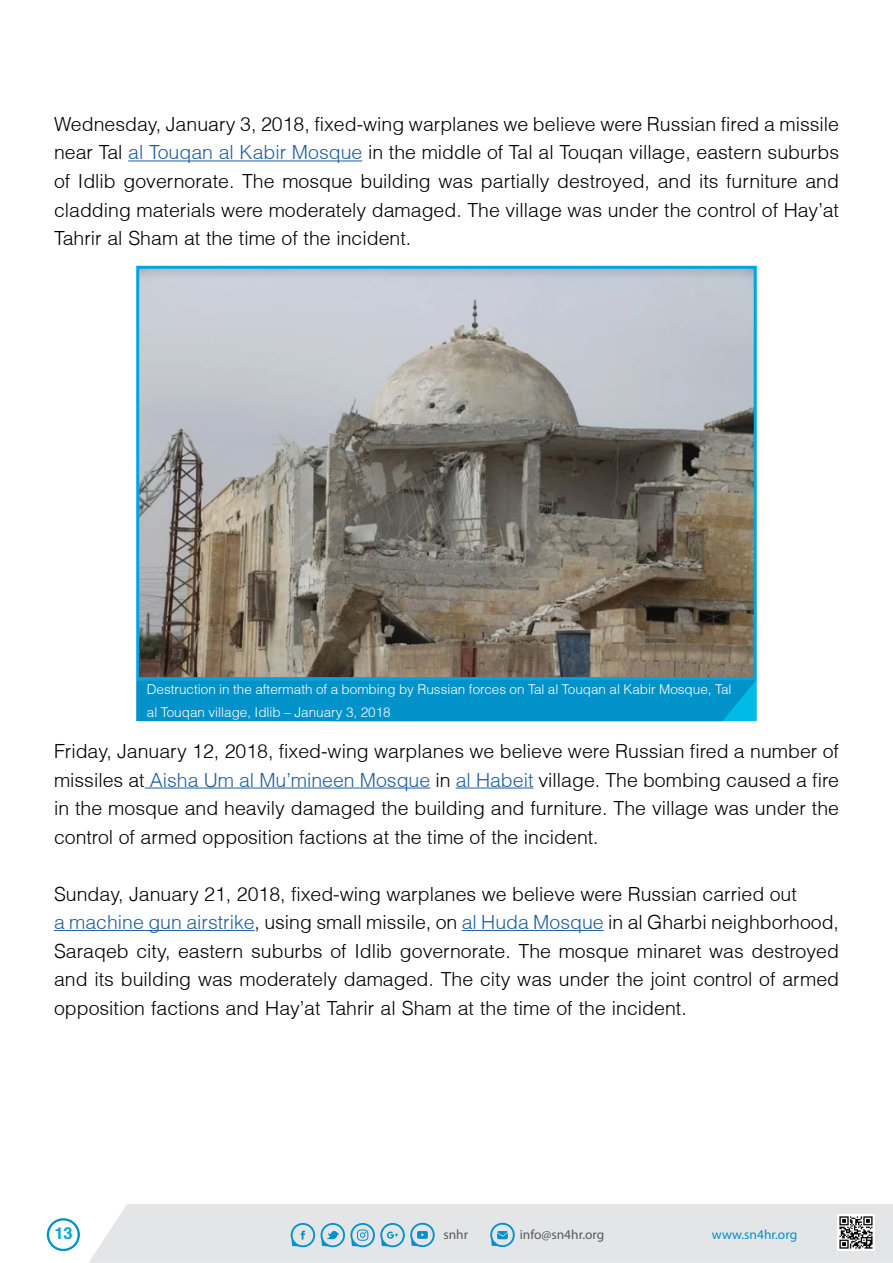
<style>
.page{position:relative;width:893px;height:1263px;background:#fff}
.page>*{position:absolute;margin:0;border:0;box-sizing:border-box;transform-origin:0 0}
.t1{font:300 19.5px/28.5px "Helvetica";color:#000;text-align:justify}
.t2{font:700 16.5px "Helvetica";color:#00a4e2}
.t3{font:300 13.5px/22.5px "Helvetica";color:#fff}
.t4{font:13.35px "Myriad Pro";color:#58595b}
.t5{font:13.35px "Myriad Pro";color:#0092c8}
.s1{color:#215e9e}
</style>
<div class="page">
<div style="left:89px;top:1204px;width:804px;height:59px;background:#e4e5e6"></div>
<svg style="left:291px;top:1223px;width:24px;height:24px"></svg>
<svg style="left:321px;top:1223px;width:114px;height:24px;background:#a1ccdd"></svg>
<svg style="left:490px;top:1223px;width:25px;height:24px"></svg>
<img style="left:837px;top:1214px;width:37px;height:37px">
<svg style="left:47px;top:1218px;width:33px;height:33px"></svg>
<hr style="left:128px;top:160px;width:234px;height:1px;background:#215e9e">
<hr style="left:145px;top:787px;width:285px;height:1px;background:#215e9e">
<hr style="left:456px;top:787px;width:77px;height:1px;background:#215e9e">
<hr style="left:54px;top:930px;width:201px;height:1px;background:#215e9e">
<hr style="left:462px;top:930px;width:142px;height:1px;background:#215e9e">
<img style="left:140px;top:270px;width:613px;height:406px">
<div style="left:136px;top:266px;width:621px;height:414px;border:3px solid #00a4e2"></div>
<div style="left:136px;top:680px;width:621px;height:41px;background:#0092c8"></div>
<p class="t1" style="left:54px;top:110px;width:787px">Wednesday, January 3, 2018, fixed-wing warplanes we believe were Russian fired a missile near Tal <span class="s1">al Touqan al Kabir Mosque</span> in the middle of Tal al Touqan village, eastern suburbs of Idlib governorate. The mosque building was partially destroyed, and its furniture and cladding materials were moderately damaged. The village was under the control of Hay’at Tahrir al Sham at the time of the incident.</p>
<p class="t3" style="left:147px;top:678px;width:586px">Destruction in the aftermath of a bombing by Russian forces on Tal al Touqan al Kabir Mosque, Tal al Touqan village, Idlib – January 3, 2018</p>
<p class="t1" style="left:54px;top:737px;width:786px">Friday, January 12, 2018, fixed-wing warplanes we believe were Russian fired a number of missiles at <span class="s1">Aisha Um al Mu’mineen Mosque</span> in <span class="s1">al Habeit</span> village. The bombing caused a fire in the mosque and heavily damaged the building and furniture. The village was under the control of armed opposition factions at the time of the incident.</p>
<p class="t1" style="left:54px;top:879px;width:787px;text-align:left">Sunday, January 21, 2018, fixed-wing warplanes we believe were Russian carried out<br><span class="s1">a machine gun airstrike</span>, using small missile, on <span class="s1">al Huda Mosque</span> in al Gharbi neighborhood, Saraqeb city, eastern suburbs of Idlib governorate. The mosque minaret was destroyed and its building was moderately damaged. The city was under the joint control of armed opposition factions and Hay’at Tahrir al Sham at the time of the incident.</p>
<p class="t2" style="left:54px;top:1223px;width:20px">13</p>
<p class="t4" style="left:443px;top:1226px;width:26px">snhr</p>
<p class="t4" style="left:520px;top:1226px;width:86px">info@sn4hr.org</p>
<p class="t5" style="left:712px;top:1226px;width:87px">www.sn4hr.org</p>
</div>
